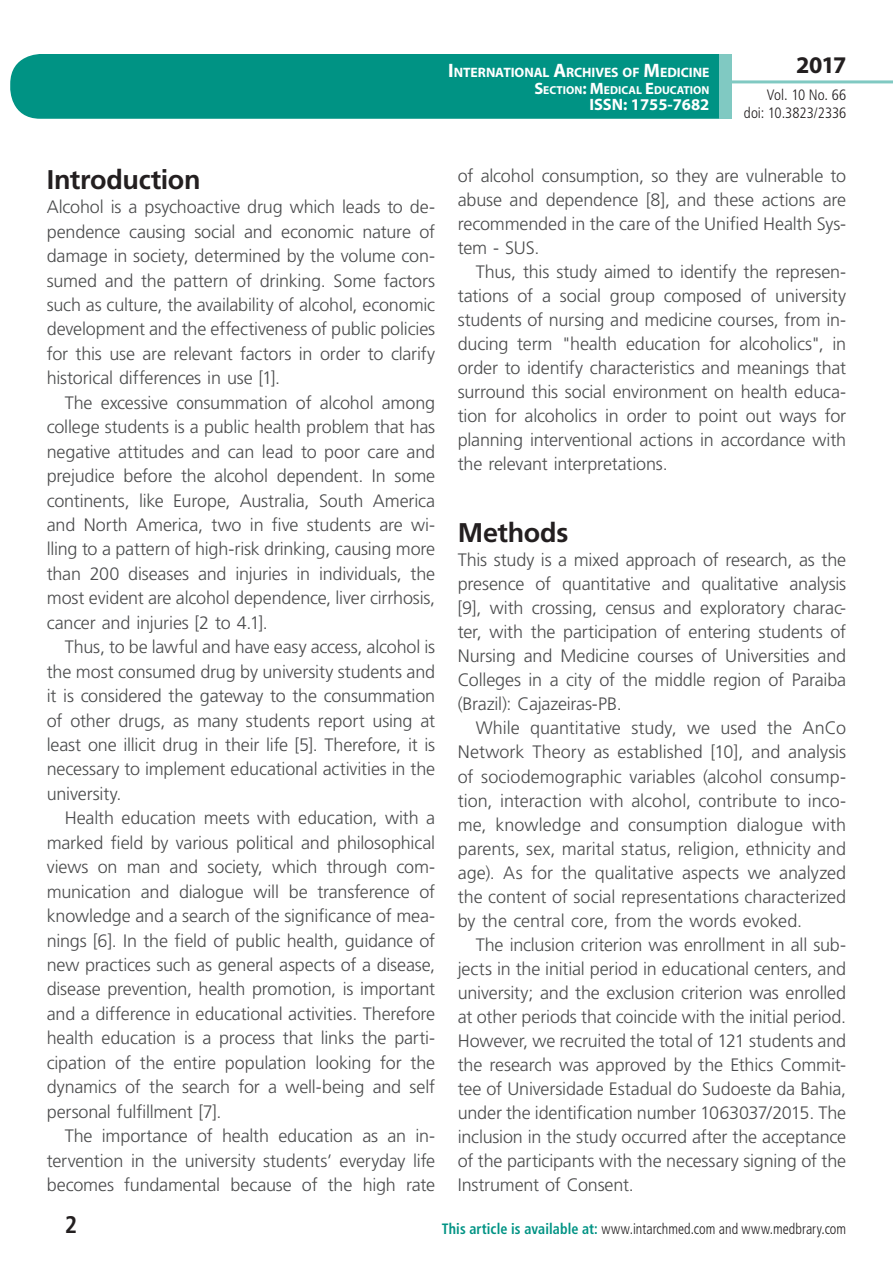
<style>
.page{position:relative;width:893px;height:1263px;background:#fff}
.page>*{position:absolute;margin:0;border:0;box-sizing:border-box;transform-origin:0 0}
.t1{font:700 27px "Frutiger LT Std";letter-spacing:-.015em;color:#231f20}
.t2{font:700 24px "Myriad Pro";color:#231f20}
.t3{font:700 condensed 24px "Frutiger LT Std";color:#231f20}
.t4{font:300 18px/24.5px "Frutiger LT Std";letter-spacing:-.01em;color:#4b4c4d;text-align:justify}
.t5{font:700 16.5px "Myriad Pro";color:#fff}
.t6{font:300 condensed 15px "Frutiger LT Std";letter-spacing:.005em;color:#231f20;scale:.94 1}
.t7{font:300 condensed 15px/18px "Frutiger LT Std";letter-spacing:.005em;color:#231f20;text-align:right}
.t8{font:700 13.65px "Myriad Pro";letter-spacing:-.005em;color:#fff}
.t9{font:700 11.55px "Myriad Pro";color:#fff}
.s1{font-size:19.5px}
.s2{font-size:16.5px}
.s3{font-weight:700;color:#009384}
</style>
<div class="page">
<div style="left:10px;top:54px;width:775px;height:65px;background:#009384;border-radius:30px"></div>
<div style="left:732px;top:0;width:161px;height:157px;background:#fff"></div>
<hr style="left:730px;top:80px;width:163px;height:3px;background:#80c9c2">
<div style="left:719px;top:54px;width:13px;height:65px;background:#80c9c2"></div>
<p class="t8" style="left:448px;top:64px;width:263px"><span class="s1">I</span>NTERNATIONAL <span class="s1">A</span>RCHIVES OF <span class="s1">M</span>EDICINE</p>
<p class="t9" style="left:534px;top:82px;width:177px"><span class="s2">S</span>ECTION<span class="s2">: M</span>EDICAL <span class="s2">E</span>DUCATION</p>
<p class="t5" style="left:589px;top:94px;width:122px">ISSN: 1755-7682</p>
<h2 class="t2" style="left:796px;top:49px;width:52px">2017</h2>
<p class="t7" style="left:744px;top:86px;width:104px">Vol. 10 No. 66 doi: 10.3823/2336</p>
<h1 class="t1" style="left:47px;top:163px;width:155px">Introduction</h1>
<p class="t4" style="left:47px;top:195px;width:390px">Alcohol is a psychoactive drug which leads to de&shy;pendence causing social and economic nature of damage in society, determined by the volume con&shy;sumed and the pattern of drinking. Some factors such as culture, the availability of alcohol, economic development and the effectiveness of public policies for this use are relevant factors in order to clarify historical differences in use [1].</p>
<p class="t4" style="left:47px;top:391px;width:390px;text-indent:18px">The excessive consummation of alcohol among college students is a public health problem that has negative attitudes and can lead to poor care and prejudice before the alcohol dependent. In some continents, like Europe, Australia, South America and North America, two in five students are wi&shy;lling to a pattern of high-risk drinking, causing more than 200 diseases and injuries in individuals, the most evident are alcohol dependence, liver cirrhosis, cancer and injuries [2 to 4.1].</p>
<p class="t4" style="left:47px;top:635px;width:390px;text-indent:18px">Thus, to be lawful and have easy access, alcohol is the most consumed drug by university students and it is considered the gateway to the consummation of other drugs, as many students report using at least one illicit drug in their life [5]. Therefore, it is necessary to implement educational activities in the university.</p>
<p class="t4" style="left:47px;top:806px;width:390px;text-indent:18px">Health education meets with education, with a marked field by various political and philosophical views on man and society, which through com&shy;munication and dialogue will be transference of knowledge and a search of the significance of mea&shy;nings [6]. In the field of public health, guidance of new practices such as general aspects of a disease, disease prevention, health promotion, is important and a difference in educational activities. Therefore health education is a process that links the parti&shy;cipation of the entire population looking for the dynamics of the search for a well-being and self personal fulfillment [7].</p>
<p class="t4" style="left:47px;top:1124px;width:390px;text-indent:18px">The importance of health education as an in&shy;tervention in the university students’ everyday life becomes fundamental because of the high rate</p>
<p class="t4" style="left:458px;top:164px;width:390px;line-height:24px">of alcohol consumption, so they are vulnerable to abuse and dependence [8], and these actions are recommended in the care of the Unified Health Sys&shy;tem - SUS.</p>
<p class="t4" style="left:458px;top:260px;width:390px;line-height:24px;text-indent:18px">Thus, this study aimed to identify the represen&shy;tations of a social group composed of university students of nursing and medicine courses, from in&shy;ducing term "health education for alcoholics", in order to identify characteristics and meanings that surround this social environment on health educa&shy;tion for alcoholics in order to point out ways for planning interventional actions in accordance with the relevant interpretations.</p>
<h1 class="t1" style="left:458px;top:517px;width:112px">Methods</h1>
<p class="t4" style="left:458px;top:548px;width:390px;line-height:24px">This study is a mixed approach of research, as the presence of quantitative and qualitative analysis [9], with crossing, census and exploratory charac&shy;ter, with the participation of entering students of Nursing and Medicine courses of Universities and Colleges in a city of the middle region of Paraiba (Brazil): Cajazeiras-PB.</p>
<p class="t4" style="left:458px;top:716px;width:390px;line-height:24px;text-indent:18px">While quantitative study, we used the AnCo Network Theory as established [10], and analysis of sociodemographic variables (alcohol consump&shy;tion, interaction with alcohol, contribute to inco&shy;me, knowledge and consumption dialogue with parents, sex, marital status, religion, ethnicity and age). As for the qualitative aspects we analyzed the content of social representations characterized by the central core, from the words evoked.</p>
<p class="t4" style="left:458px;top:933px;width:390px;line-height:24px;text-indent:18px">The inclusion criterion was enrollment in all sub&shy;jects in the initial period in educational centers, and university; and the exclusion criterion was enrolled at other periods that coincide with the initial period.<br>However, we recruited the total of 121 students and the research was approved by the Ethics Commit&shy;tee of Universidade Estadual do Sudoeste da Bahia, under the identification number 1063037/2015. The inclusion in the study occurred after the acceptance of the participants with the necessary signing of the Instrument of Consent.</p>
<h2 class="t3" style="left:65px;top:1210px;width:14px">2</h2>
<p class="t6" style="left:442px;top:1220px;width:432px"><span class="s3">This article is available at:</span> www.intarchmed.com and www.medbrary.com</p>
</div>
